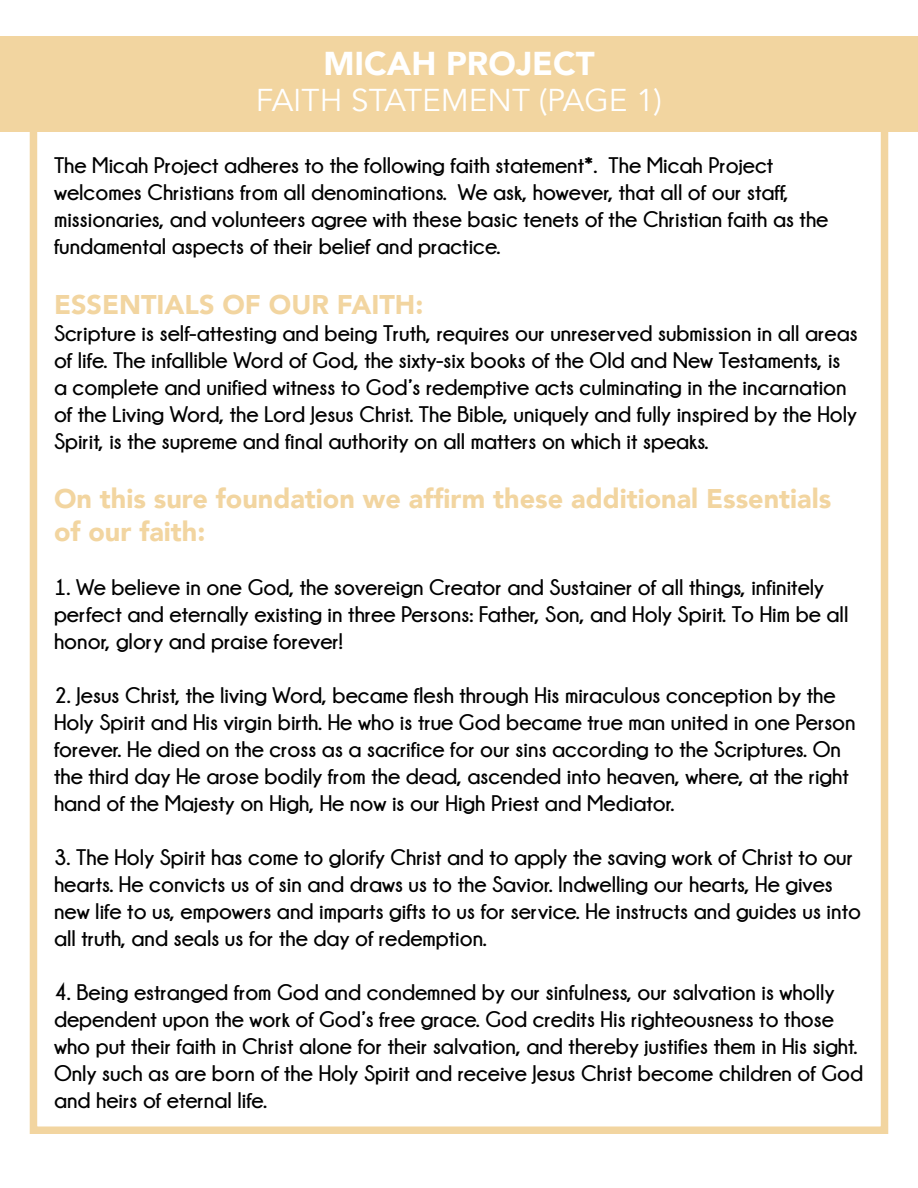
<style>
.page{position:relative;width:918px;height:1188px;background:#fff}
.page>*{position:absolute;margin:0;border:0;box-sizing:border-box;transform-origin:0 0}
.t1{font:900 33px "Avenir";color:#fff}
.t2{font:31.5px "Avenir";color:#fff}
.t3{font:900 27px/32.4px "Avenir";color:#f2d5a0}
.t4{font:700 22.5px/27px "Champagne&Limousines";color:#000}
</style>
<div class="page">
<div style="left:30px;top:74px;width:858px;height:1060px;border:8px solid #f2d5a0"></div>
<div style="left:0;top:37px;width:918px;height:95px;background:#f2d5a0"></div>
<h1 class="t1" style="left:323px;top:35px;width:273px">MICAH PROJECT</h1>
<h2 class="t2" style="left:256px;top:81px;width:408px">FAITH STATEMENT (PAGE 1)</h2>
<p class="t4" style="left:54px;top:152px;width:776px">The Micah Project adheres to the following faith statement*. The Micah Project welcomes Christians from all denominations. We ask, however, that all of our staff, missionaries, and volunteers agree with these basic tenets of the Christian faith as the fundamental aspects of their belief and practice.</p>
<p class="t3" style="left:54px;top:288px;width:371px">ESSENTIALS OF OUR FAITH:</p>
<p class="t4" style="left:54px;top:319px;width:805px">Scripture is self-attesting and being Truth, requires our unreserved submission in all areas of life. The infallible Word of God, the sixty-six books of the Old and New Testaments, is a complete and unified witness to God’s redemptive acts culminating in the incarnation of the Living Word, the Lord Jesus Christ. The Bible, uniquely and fully inspired by the Holy Spirit, is the supreme and final authority on all matters on which it speaks.</p>
<p class="t3" style="left:54px;top:482px;width:779px">On this sure foundation we affirm these additional Essentials of our faith:</p>
<p class="t4" style="left:54px;top:573px;width:796px">1. We believe in one God, the sovereign Creator and Sustainer of all things, infinitely perfect and eternally existing in three Persons: Father, Son, and Holy Spirit. To Him be all honor, glory and praise forever!</p>
<p class="t4" style="left:54px;top:681px;width:803px">2. Jesus Christ, the living Word, became flesh through His miraculous conception by the Holy Spirit and His virgin birth. He who is true God became true man united in one Person forever. He died on the cross as a sacrifice for our sins according to the Scriptures. On the third day He arose bodily from the dead, ascended into heaven, where, at the right hand of the Majesty on High, He now is our High Priest and Mediator.</p>
<p class="t4" style="left:54px;top:843px;width:809px">3. The Holy Spirit has come to glorify Christ and to apply the saving work of Christ to our hearts. He convicts us of sin and draws us to the Savior. Indwelling our hearts, He gives new life to us, empowers and imparts gifts to us for service. He instructs and guides us into all truth, and seals us for the day of redemption.</p>
<p class="t4" style="left:54px;top:978px;width:811px">4. Being estranged from God and condemned by our sinfulness, our salvation is wholly dependent upon the work of God’s free grace. God credits His righteousness to those who put their faith in Christ alone for their salvation, and thereby justifies them in His sight.<br>Only such as are born of the Holy Spirit and receive Jesus Christ become children of God and heirs of eternal life.</p>
</div>
